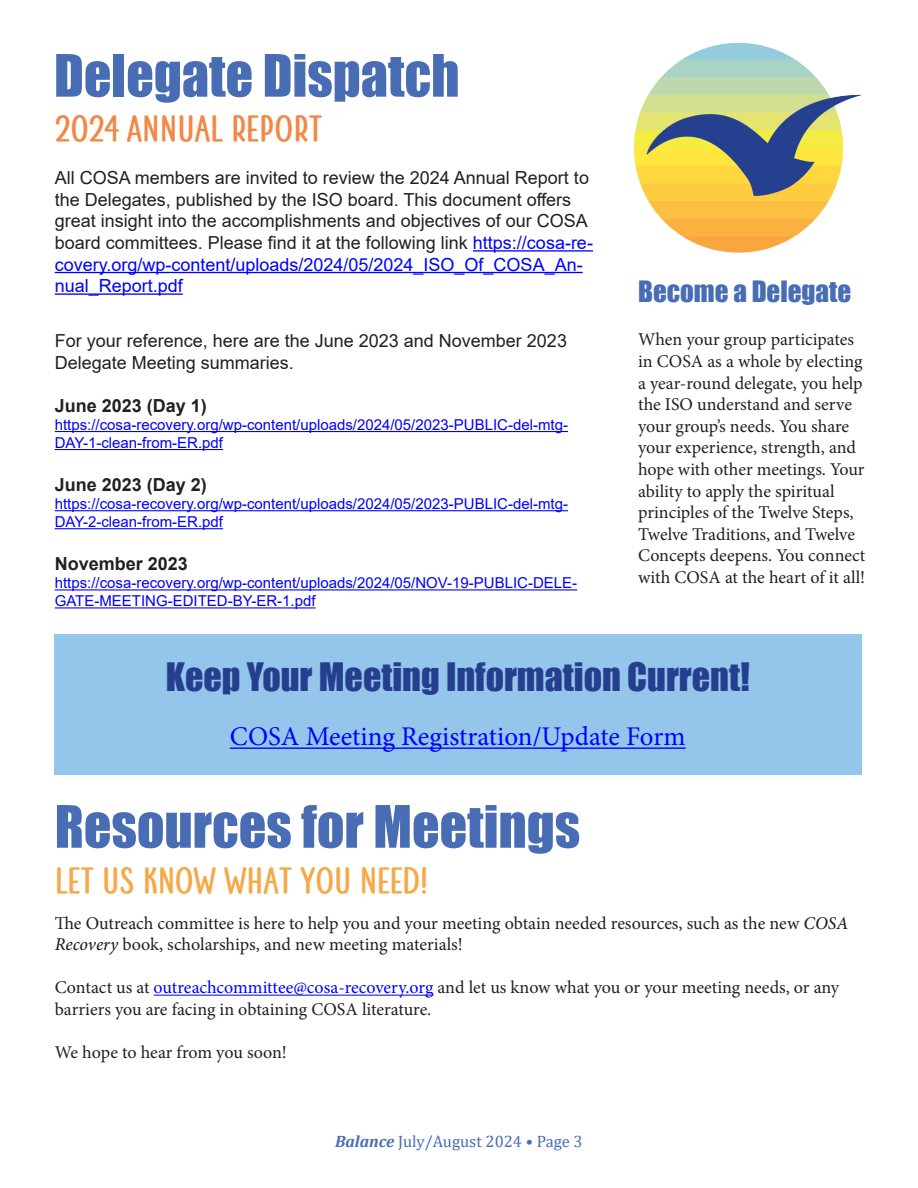
<style>
.page{position:relative;width:918px;height:1188px;background:#fff}
.page>*{position:absolute;margin:0;border:0;box-sizing:border-box;transform-origin:0 0}
.t1{font:54px "Impact";color:#486db5}
.t2{font:36px "Impact";color:#253f8e}
.t3{font:700 36px "Photo Wall Sans";color:#f5a948}
.t4{font:700 36px "Photo Wall Sans";color:#f28845}
.t5{font:27px "Minion Pro";color:#00f}
.t6{font:27px "Impact";color:#486db5}
.t7{font:18px/21.6px "Minion Pro";letter-spacing:-.005em;color:#231f20}
.t8{font:18px/21.6px "Arial";color:#231f20}
.t9{font:700 18px "Arial";color:#231f20}
.t10{font:16.5px "Cambria";color:#486db5}
.t11{font:15px/18px "Arial";color:#00f}
.s1{color:#00f}
.s2{font-weight:500;font-style:italic}
.s3{font-weight:700;font-style:italic}
</style>
<div class="page">
<img style="left:634px;top:43px;width:228px;height:210px">
<hr style="left:55px;top:431px;width:513px;height:1px;background:#00f">
<hr style="left:55px;top:449px;width:168px;height:1px;background:#00f">
<hr style="left:55px;top:510px;width:513px;height:1px;background:#00f">
<hr style="left:55px;top:528px;width:168px;height:1px;background:#00f">
<hr style="left:55px;top:589px;width:522px;height:1px;background:#00f">
<hr style="left:55px;top:607px;width:261px;height:1px;background:#00f">
<hr style="left:473px;top:250px;width:120px;height:2px;background:#00f">
<hr style="left:55px;top:272px;width:528px;height:1px;background:#00f">
<hr style="left:55px;top:293px;width:128px;height:2px;background:#00f">
<div style="left:54px;top:634px;width:808px;height:140px;background:#94c5ea"></div>
<hr style="left:230px;top:748px;width:456px;height:1px;background:#00f">
<hr style="left:154px;top:995px;width:279px;height:1px;background:#00f">
<p class="t1" style="left:54px;top:34px;width:407px">Delegate Dispatch</p>
<p class="t4" style="left:55px;top:105px;width:269px">2024 ANNUAL REPORT</p>
<p class="t8" style="left:55px;top:167px;width:540px">All COSA members are invited to review the 2024 Annual Report to the Delegates, published by the ISO board. This document offers great insight into the accomplishments and objectives of our COSA board committees. Please find it at the following link <span class="s1">https://cosa-re&shy;covery.org/wp-content/uploads/2024/05/2024_ISO_Of_COSA_An&shy;nual_Report.pdf</span></p>
<p class="t8" style="left:55px;top:330px;width:514px">For your reference, here are the June 2023 and November 2023<br>Delegate Meeting summaries.</p>
<p class="t9" style="left:55px;top:393px;width:154px">June 2023 (Day 1)</p>
<p class="t11" style="left:55px;top:416px;width:515px">https://cosa-recovery.org/wp-content/uploads/2024/05/2023-PUBLIC-del-mtg-<br>DAY-1-clean-from-ER.pdf</p>
<p class="t9" style="left:55px;top:472px;width:154px">June 2023 (Day 2)</p>
<p class="t11" style="left:55px;top:495px;width:515px">https://cosa-recovery.org/wp-content/uploads/2024/05/2023-PUBLIC-del-mtg-<br>DAY-2-clean-from-ER.pdf</p>
<p class="t9" style="left:55px;top:551px;width:135px">November 2023</p>
<p class="t11" style="left:55px;top:574px;width:524px">https://cosa-recovery.org/wp-content/uploads/2024/05/NOV-19-PUBLIC-DELE-<br>GATE-MEETING-EDITED-BY-ER-1.pdf</p>
<p class="t6" style="left:638px;top:271px;width:215px">Become a Delegate</p>
<p class="t7" style="left:638px;top:329px;width:229px">When your group participates in COSA as a whole by electing a year-round delegate, you help the ISO understand and serve your group’s needs. You share your experience, strength, and hope with other meetings. Your ability to apply the spiritual principles of the Twelve Steps,<br>Twelve Traditions, and Twelve<br>Concepts deepens. You connect with COSA at the heart of it all!</p>
<p class="t2" style="left:166px;top:649px;width:585px">Keep Your Meeting Information Current!</p>
<p class="t5" style="left:230px;top:719px;width:457px">COSA Meeting Registration/Update Form</p>
<p class="t1" style="left:55px;top:785px;width:527px">Resources for Meetings</p>
<p class="t3" style="left:55px;top:857px;width:375px">LET US KNOW WHAT YOU NEED!</p>
<p class="t7" style="left:55px;top:912px;width:795px">The Outreach committee is here to help you and your meeting obtain needed resources, such as the new <span class="s2">COSA<br>Recovery</span> book, scholarships, and new meeting materials!</p>
<p class="t7" style="left:55px;top:977px;width:786px">Contact us at <span class="s1">outreachcommittee@cosa-recovery.org</span> and let us know what you or your meeting needs, or any barriers you are facing in obtaining COSA literature.</p>
<p class="t7" style="left:55px;top:1042px;width:234px">We hope to hear from you soon!</p>
<p class="t10" style="left:335px;top:1131px;width:249px"><span class="s3">Balance</span> July/August 2024 • Page 3</p>
</div>
